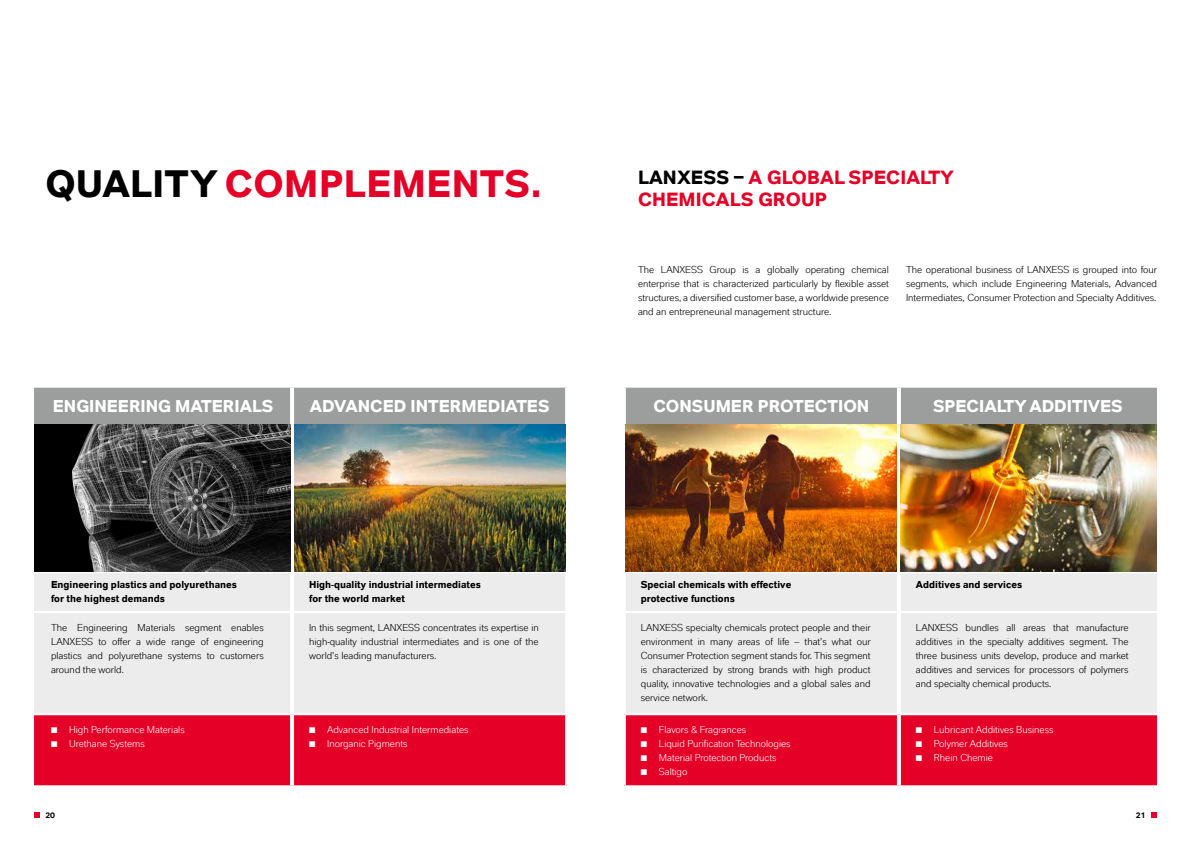
<style>
.page{position:relative;width:1191px;height:842px;background:#fff}
.page>*{position:absolute;margin:0;border:0;box-sizing:border-box;transform-origin:0 0}
.t1{font:700 38px "Lanxess Global";letter-spacing:.015em;color:#e40026}
.t2{font:700 19px/22.8px "Lanxess Global";letter-spacing:.005em;color:#e40026}
.t3{font:700 17px "Lanxess Global";color:#fff}
.t4{font:10px/14px "Lanxess Global";color:#000;text-align:justify}
.t5{font:10px "Lanxess Global";color:#fff}
.t6{font:700 10px/14px "Lanxess Global";color:#000}
.t7{font:700 8px "Lanxess Global";color:#000}
.s1{color:#000}
</style>
<div class="page">
<svg style="left:34px;top:388px;width:1123px;height:37px;background:#9fa09f"></svg>
<div style="left:34px;top:573px;width:1123px;height:140px;background:#ececed"></div>
<div style="left:34px;top:715px;width:1123px;height:70px;background:#e40026"></div>
<hr style="left:34px;top:611px;width:256px;height:2px;background:#fff">
<hr style="left:294px;top:611px;width:271px;height:2px;background:#fff">
<hr style="left:569px;top:611px;width:24px;height:2px;background:#fff">
<hr style="left:597px;top:611px;width:25px;height:2px;background:#fff">
<hr style="left:626px;top:611px;width:271px;height:2px;background:#fff">
<hr style="left:901px;top:611px;width:256px;height:2px;background:#fff">
<hr style="left:290px;top:388px;width:4px;height:37px;background:#fff">
<svg style="left:290px;top:425px;width:1px;height:147px"></svg>
<hr style="left:290px;top:572px;width:4px;height:40px;background:#fff">
<hr style="left:290px;top:612px;width:4px;height:102px;background:#fff">
<svg style="left:290px;top:714px;width:4px;height:71px"></svg>
<svg style="left:565px;top:388px;width:4px;height:37px"></svg>
<hr style="left:593px;top:388px;width:4px;height:37px;background:#fff">
<svg style="left:622px;top:388px;width:4px;height:37px"></svg>
<svg style="left:565px;top:425px;width:1px;height:147px"></svg>
<svg style="left:625px;top:425px;width:1px;height:147px"></svg>
<hr style="left:565px;top:572px;width:4px;height:40px;background:#fff">
<hr style="left:593px;top:572px;width:4px;height:40px;background:#fff">
<hr style="left:622px;top:572px;width:4px;height:40px;background:#fff">
<hr style="left:565px;top:612px;width:4px;height:102px;background:#fff">
<hr style="left:593px;top:612px;width:4px;height:102px;background:#fff">
<hr style="left:622px;top:612px;width:4px;height:102px;background:#fff">
<svg style="left:565px;top:714px;width:4px;height:71px"></svg>
<hr style="left:593px;top:714px;width:4px;height:71px;background:#fff">
<svg style="left:622px;top:714px;width:4px;height:71px"></svg>
<hr style="left:897px;top:388px;width:4px;height:37px;background:#fff">
<svg style="left:900px;top:425px;width:1px;height:147px"></svg>
<hr style="left:897px;top:572px;width:4px;height:40px;background:#fff">
<hr style="left:897px;top:612px;width:4px;height:102px;background:#fff">
<svg style="left:897px;top:714px;width:4px;height:71px"></svg>
<img style="left:34px;top:425px;width:256px;height:146px">
<img style="left:294px;top:425px;width:271px;height:146px">
<img style="left:626px;top:425px;width:271px;height:146px">
<img style="left:901px;top:425px;width:256px;height:146px">
<svg style="left:34px;top:812px;width:6px;height:6px"></svg>
<svg style="left:1151px;top:812px;width:6px;height:6px"></svg>
<h1 class="t1" style="left:45px;top:162px;width:498px"><span class="s1">QUALITY</span> COMPLEMENTS.</h1>
<h2 class="t2" style="left:638px;top:166px;width:318px"><span class="s1">LANXESS –</span> A GLOBAL SPECIALTY<br>CHEMICALS GROUP</h2>
<p class="t4" style="left:638px;top:263px;width:252px">The LANXESS Group is a globally operating chemical enterprise that is characterized particularly by flexible asset structures, a diversified customer base, a worldwide presence and an entrepreneurial management structure.</p>
<p class="t4" style="left:906px;top:263px;width:253px">The operational business of LANXESS is grouped into four segments, which include Engineering Materials, Advanced Intermediates, Consumer Protection and Specialty Additives.</p>
<h3 class="t3" style="left:53px;top:396px;width:222px">ENGINEERING MATERIALS</h3>
<h3 class="t3" style="left:310px;top:396px;width:241px">ADVANCED INTERMEDIATES</h3>
<h3 class="t3" style="left:653px;top:396px;width:217px">CONSUMER PROTECTION</h3>
<h3 class="t3" style="left:933px;top:396px;width:191px">SPECIALTY ADDITIVES</h3>
<p class="t6" style="left:51px;top:577px;width:187px">Engineering plastics and polyurethanes for the highest demands</p>
<p class="t6" style="left:309px;top:577px;width:173px">High-quality industrial intermediates for the world market</p>
<p class="t6" style="left:641px;top:577px;width:152px">Special chemicals with effective protective functions</p>
<p class="t6" style="left:916px;top:577px;width:108px">Additives and services</p>
<p class="t4" style="left:51px;top:620px;width:214px">The Engineering Materials segment enables LANXESS to offer a wide range of engineering plastics and polyurethane systems to customers around the world.</p>
<p class="t4" style="left:309px;top:620px;width:231px">In this segment, LANXESS concentrates its expertise in high-quality industrial intermediates and is one of the world’s leading manufacturers.</p>
<p class="t4" style="left:641px;top:620px;width:231px">LANXESS specialty chemicals protect people and their environment in many areas of life – that’s what our Consumer Protection segment stands for. This segment is characterized by strong brands with high product quality, innovative technologies and a global sales and service network.</p>
<p class="t4" style="left:916px;top:620px;width:214px">LANXESS bundles all areas that manufacture additives in the specialty additives segment. The three business units develop, produce and market additives and services for processors of polymers and specialty chemical products.</p>
<p class="t5" style="left:51px;top:723px;width:135px">■ High Performance Materials</p>
<p class="t5" style="left:51px;top:737px;width:95px">■ Urethane Systems</p>
<p class="t5" style="left:309px;top:723px;width:161px">■ Advanced Industrial Intermediates</p>
<p class="t5" style="left:309px;top:737px;width:100px">■ Inorganic Pigments</p>
<p class="t5" style="left:641px;top:723px;width:107px">■ Flavors &amp; Fragrances</p>
<p class="t5" style="left:641px;top:737px;width:151px">■ Liquid Purification Technologies</p>
<p class="t5" style="left:641px;top:751px;width:137px">■ Material Protection Products</p>
<p class="t5" style="left:641px;top:765px;width:48px">■ Saltigo</p>
<p class="t5" style="left:916px;top:723px;width:139px">■ Lubricant Additives Business</p>
<p class="t5" style="left:916px;top:737px;width:93px">■ Polymer Additives</p>
<p class="t5" style="left:916px;top:751px;width:79px">■ Rhein Chemie</p>
<p class="t7" style="left:45px;top:810px;width:11px">20</p>
<p class="t7" style="left:1135px;top:810px;width:11px">21</p>
</div>
